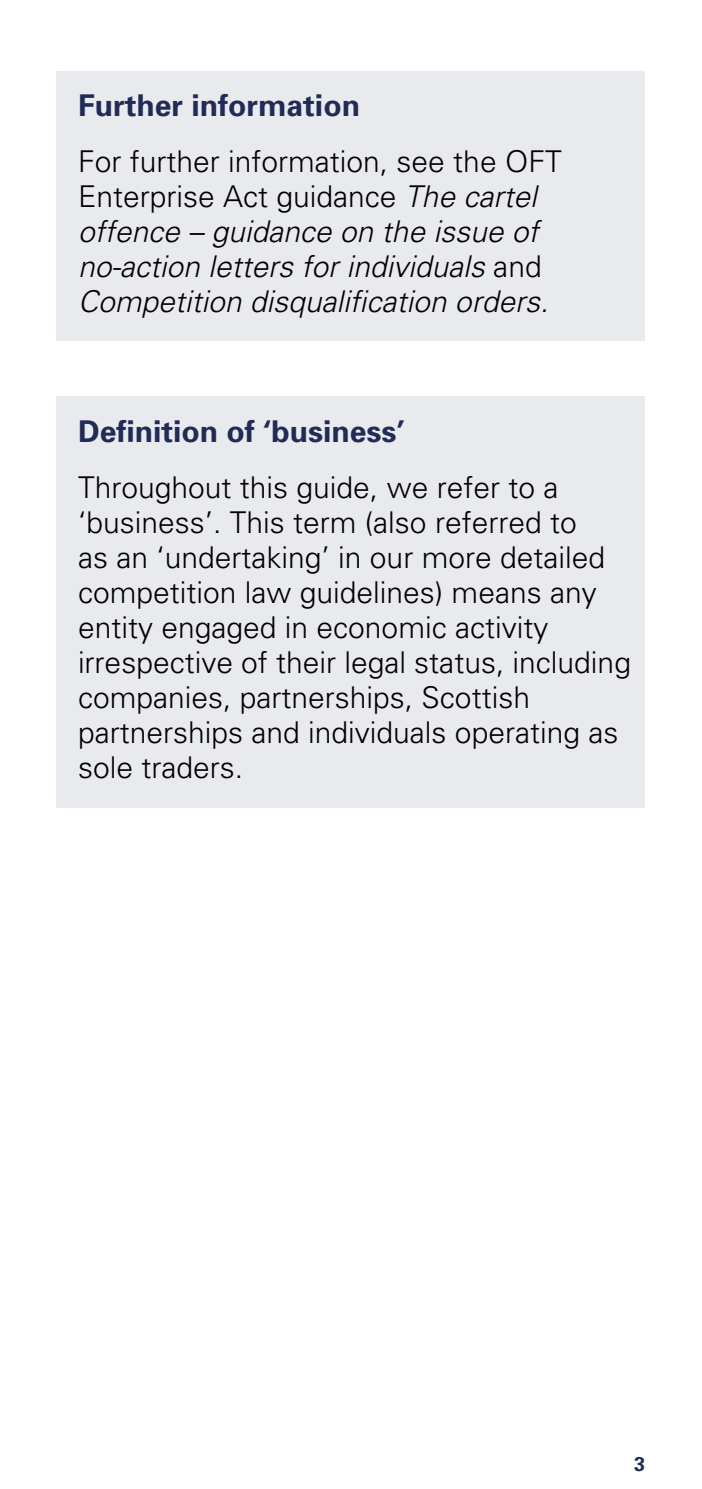
<style>
.page{position:relative;width:702px;height:1489px;background:#fff}
.page>*{position:absolute;margin:0;border:0;box-sizing:border-box;transform-origin:0 0}
.t1{font:300 30px/35px "Univers";color:#000}
.t2{font:italic 300 30px/35px "Univers";color:#000}
.t3{font:700 20px "Univers";color:#212c56}
.s1{font-weight:700;color:#212c56}
.s2{font-style:normal}
</style>
<div class="page">
<div style="left:57px;top:71px;width:588px;height:269px;background:#e9eaee"></div>
<div style="left:57px;top:396px;width:588px;height:411px;background:#e9eaee"></div>
<p class="t1" style="left:78px;top:77px;width:485px;line-height:56.2px"><span class="s1">Further information<br></span>For further information, see the OFT</p>
<p class="t2" style="left:78px;top:179px;width:472px"><span class="s2">Enterprise Act guidance</span> The cartel offence – guidance on the issue of no-action letters for individuals <span class="s2">and </span>Competition disqualification orders.</p>
<p class="t1" style="left:78px;top:403px;width:482px;line-height:56.2px"><span class="s1">Definition of ‘business’<br></span>Throughout this guide, we refer to a</p>
<p class="t1" style="left:78px;top:505px;width:554px">‘business’. This term (also referred to<br>as an ‘undertaking’ in our more detailed competition law guidelines) means any entity engaged in economic activity irrespective of their legal status, including companies, partnerships, Scottish partnerships and individuals operating as sole traders.</p>
<p class="t3" style="left:634px;top:1451px;width:13px">3</p>
</div>
